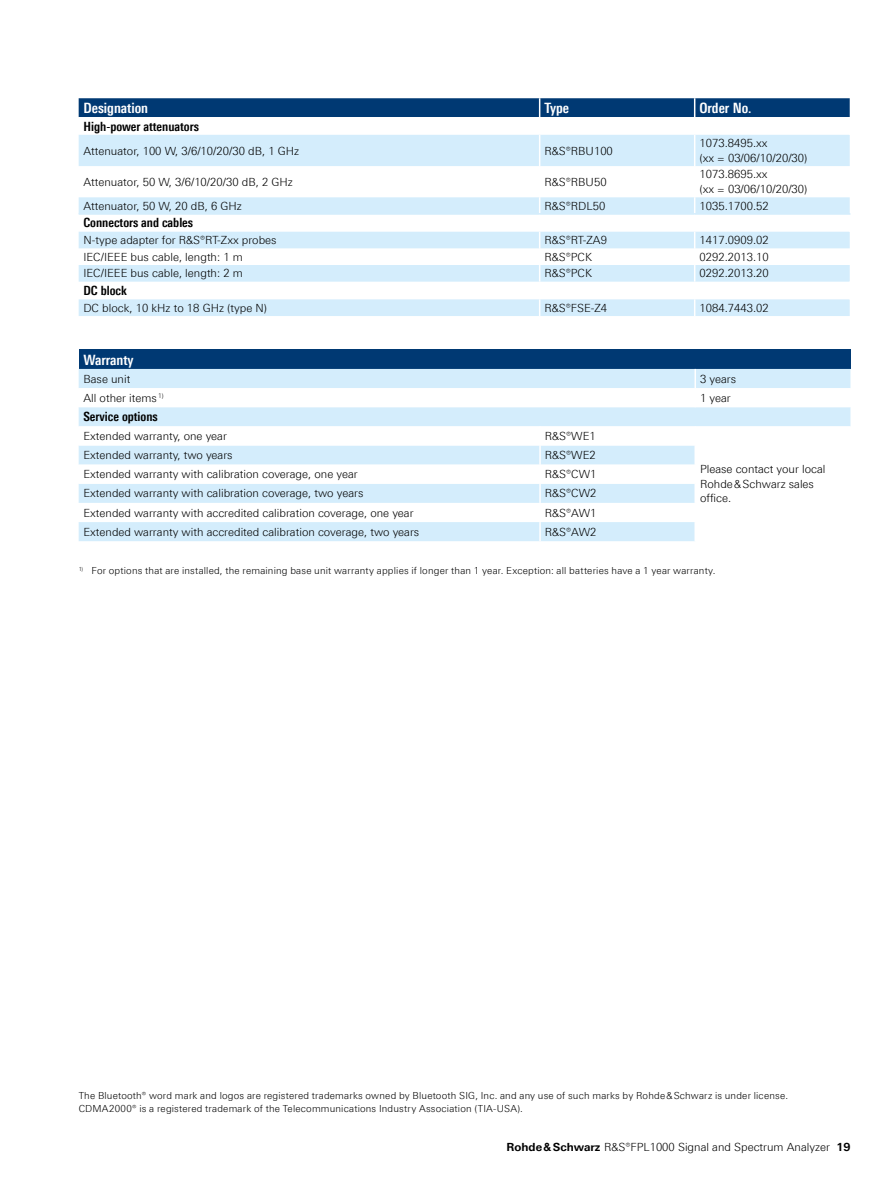
<style>
.page{position:relative;width:893px;height:1191px;background:#fff}
.page>*{position:absolute;margin:0;border:0;box-sizing:border-box;transform-origin:0 0}
.Tabellenueberschrift{font:700 14.25px "Linotype Univers 620 Cn";color:#fff}
.Tabellefett{font:700 12.75px "Linotype Univers 620 Cn";color:#000}
.Tabelletext{font:300 11.25px/14.7px "Linotype Univers 330";color:#000}
.Fussnote_BT_CDMA{font:300 9.75px "Linotype Univers 330";letter-spacing:.02em;color:#000}
.Fussnote{font:300 9.75px "Linotype Univers 330";letter-spacing:.02em;color:#000}
.s1{font-family:"Linotype Univers 630";font-weight:700}
</style>
<div class="page">
<svg style="left:79px;top:135px;width:771px;height:181px;fill:#d4edfc"></svg>
<svg style="left:849px;top:215px;width:1px;height:17px"></svg>
<svg style="left:849px;top:282px;width:1px;height:17px"></svg>
<hr style="left:539px;top:135px;width:1px;height:31px;background:#fff">
<hr style="left:694px;top:135px;width:1px;height:31px;background:#fff">
<hr style="left:539px;top:166px;width:1px;height:31px;background:#fff">
<hr style="left:694px;top:166px;width:1px;height:31px;background:#fff">
<svg style="left:539px;top:197px;width:1px;height:16px"></svg>
<svg style="left:694px;top:197px;width:1px;height:16px"></svg>
<svg style="left:539px;top:232px;width:1px;height:50px"></svg>
<svg style="left:694px;top:232px;width:1px;height:50px"></svg>
<svg style="left:539px;top:299px;width:1px;height:17px"></svg>
<svg style="left:694px;top:299px;width:1px;height:17px"></svg>
<div style="left:79px;top:98px;width:771px;height:19px;background:#003973"></div>
<hr style="left:79px;top:213px;width:461px;height:2px;background:#d4edfc">
<hr style="left:540px;top:213px;width:155px;height:2px;background:#d4edfc">
<hr style="left:695px;top:213px;width:155px;height:2px;background:#d4edfc">
<div style="left:79px;top:350px;width:771px;height:19px;background:#003973"></div>
<div style="left:79px;top:369px;width:771px;height:19px;background:#d4edfc"></div>
<svg style="left:79px;top:407px;width:771px;height:134px"></svg>
<svg style="left:694px;top:369px;width:2px;height:19px"></svg>
<svg style="left:539px;top:426px;width:2px;height:38px"></svg>
<svg style="left:694px;top:426px;width:2px;height:38px"></svg>
<hr style="left:539px;top:464px;width:2px;height:20px;background:#fff">
<hr style="left:694px;top:464px;width:2px;height:20px;background:#fff">
<svg style="left:539px;top:484px;width:2px;height:57px"></svg>
<svg style="left:694px;top:484px;width:2px;height:57px"></svg>
<p class="Tabellenueberschrift" style="left:83px;top:99px;width:66px">Designation</p>
<p class="Tabellenueberschrift" style="left:544px;top:99px;width:26px">Type</p>
<p class="Tabellenueberschrift" style="left:699px;top:99px;width:54px">Order No.</p>
<p class="Tabellefett" style="left:83px;top:118px;width:117px">High-power attenuators</p>
<p class="Tabelletext" style="left:83px;top:143px;width:217px">Attenuator, 100 W, 3/6/10/20/30 dB, 1 GHz</p>
<p class="Tabelletext" style="left:544px;top:143px;width:70px">R&amp;S®RBU100</p>
<p class="Tabelletext" style="left:699px;top:136px;width:110px">1073.8495.xx<br>(xx = 03/06/10/20/30)</p>
<p class="Tabelletext" style="left:83px;top:174px;width:211px">Attenuator, 50 W, 3/6/10/20/30 dB, 2 GHz</p>
<p class="Tabelletext" style="left:544px;top:174px;width:64px">R&amp;S®RBU50</p>
<p class="Tabelletext" style="left:699px;top:167px;width:110px">1073.8695.xx<br>(xx = 03/06/10/20/30)</p>
<p class="Tabelletext" style="left:83px;top:198px;width:160px">Attenuator, 50 W, 20 dB, 6 GHz</p>
<p class="Tabelletext" style="left:544px;top:198px;width:62px">R&amp;S®RDL50</p>
<p class="Tabelletext" style="left:699px;top:198px;width:71px">1035.1700.52</p>
<p class="Tabellefett" style="left:83px;top:215px;width:111px">Connectors and cables</p>
<p class="Tabelletext" style="left:83px;top:233px;width:195px">N-type adapter for R&amp;S®RT-Zxx probes</p>
<p class="Tabelletext" style="left:544px;top:233px;width:64px">R&amp;S®RT-ZA9</p>
<p class="Tabelletext" style="left:699px;top:233px;width:71px">1417.0909.02</p>
<p class="Tabelletext" style="left:83px;top:249px;width:161px">IEC/IEEE bus cable, length: 1 m</p>
<p class="Tabelletext" style="left:544px;top:249px;width:49px">R&amp;S®PCK</p>
<p class="Tabelletext" style="left:699px;top:249px;width:71px">0292.2013.10</p>
<p class="Tabelletext" style="left:83px;top:266px;width:161px">IEC/IEEE bus cable, length: 2 m</p>
<p class="Tabelletext" style="left:544px;top:266px;width:49px">R&amp;S®PCK</p>
<p class="Tabelletext" style="left:699px;top:266px;width:71px">0292.2013.20</p>
<p class="Tabellefett" style="left:83px;top:283px;width:45px">DC block</p>
<p class="Tabelletext" style="left:83px;top:300px;width:185px">DC block, 10 kHz to 18 GHz (type N)</p>
<p class="Tabelletext" style="left:544px;top:300px;width:64px">R&amp;S®FSE-Z4</p>
<p class="Tabelletext" style="left:699px;top:300px;width:71px">1084.7443.02</p>
<p class="Tabellenueberschrift" style="left:83px;top:351px;width:52px">Warranty</p>
<p class="Tabelletext" style="left:83px;top:371px;width:48px">Base unit</p>
<p class="Tabelletext" style="left:700px;top:371px;width:38px">3 years</p>
<p class="Tabelletext" style="left:83px;top:390px;width:82px">All other items <sup>1)</sup></p>
<p class="Tabelletext" style="left:700px;top:390px;width:32px">1 year</p>
<p class="Tabellefett" style="left:83px;top:409px;width:76px">Service options</p>
<p class="Tabelletext" style="left:83px;top:428px;width:145px">Extended warranty, one year</p>
<p class="Tabelletext" style="left:545px;top:428px;width:52px">R&amp;S®WE1</p>
<p class="Tabelletext" style="left:700px;top:462px;width:127px">Please contact your local<br>Rohde&amp;Schwarz sales office.</p>
<p class="Tabelletext" style="left:83px;top:448px;width:151px">Extended warranty, two years</p>
<p class="Tabelletext" style="left:545px;top:448px;width:52px">R&amp;S®WE2</p>
<p class="Tabelletext" style="left:83px;top:467px;width:276px">Extended warranty with calibration coverage, one year</p>
<p class="Tabelletext" style="left:545px;top:467px;width:53px">R&amp;S®CW1</p>
<p class="Tabelletext" style="left:83px;top:486px;width:281px">Extended warranty with calibration coverage, two years</p>
<p class="Tabelletext" style="left:545px;top:486px;width:53px">R&amp;S®CW2</p>
<p class="Tabelletext" style="left:83px;top:505px;width:332px">Extended warranty with accredited calibration coverage, one year</p>
<p class="Tabelletext" style="left:545px;top:505px;width:53px">R&amp;S®AW1</p>
<p class="Tabelletext" style="left:83px;top:524px;width:337px">Extended warranty with accredited calibration coverage, two years</p>
<p class="Tabelletext" style="left:545px;top:524px;width:53px">R&amp;S®AW2</p>
<p class="Fussnote" style="left:79px;top:564px;width:638px"><sup>1)</sup> For options that are installed, the remaining base unit warranty applies if longer than 1 year. Exception: all batteries have a 1 year warranty.</p>
<p class="Fussnote_BT_CDMA" style="left:79px;top:1089px;width:711px">The Bluetooth® word mark and logos are registered trademarks owned by Bluetooth SIG, Inc. and any use of such marks by Rohde&amp;Schwarz is under license.</p>
<p class="Fussnote_BT_CDMA" style="left:79px;top:1103px;width:446px">CDMA2000® is a registered trademark of the Telecommunications Industry Association (TIA-USA).</p>
<p class="Tabelletext" style="left:507px;top:1139px;width:345px"><span class="s1">Rohde&amp;Schwarz</span> R&amp;S®FPL1000 Signal and Spectrum Analyzer <span class="s1">19</span></p>
</div>
